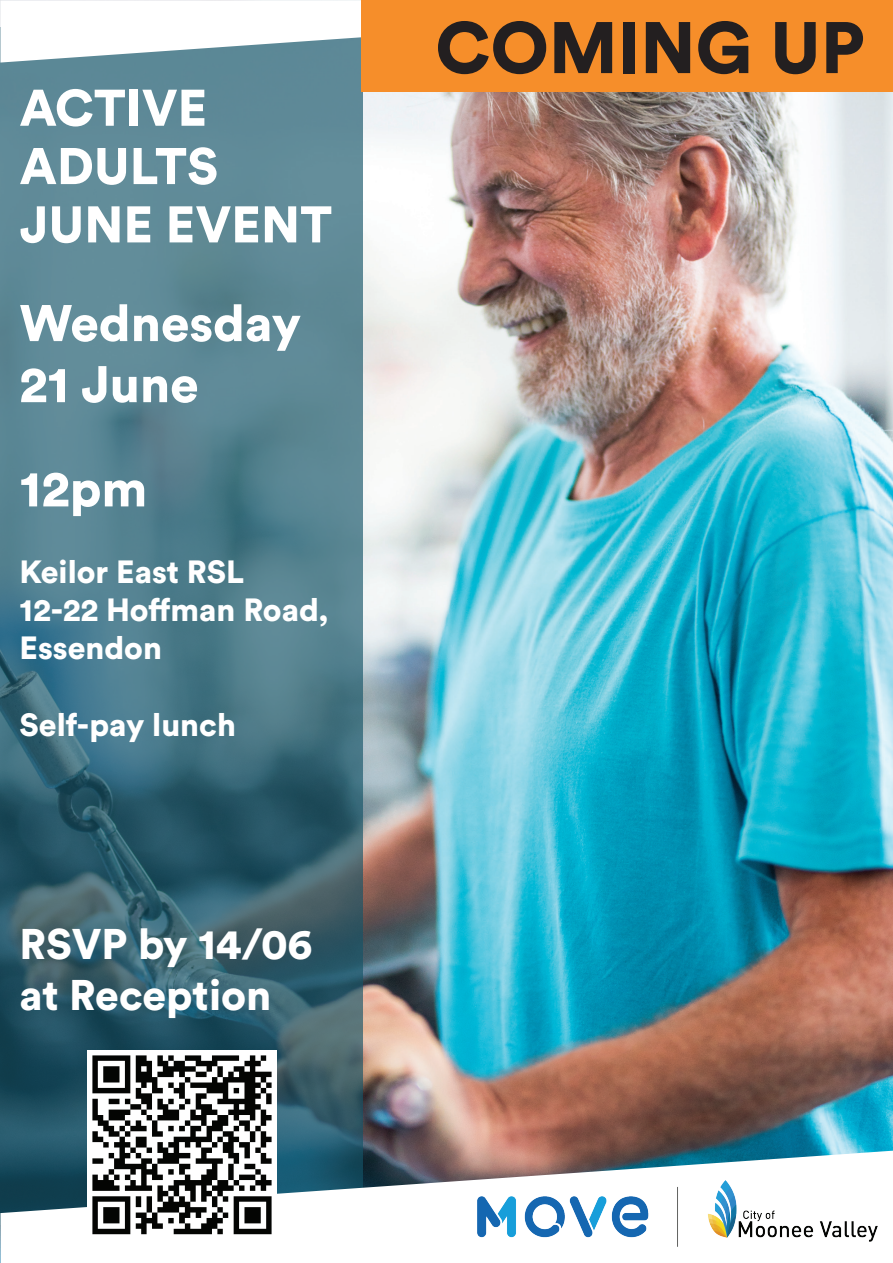
<style>
.page{position:relative;width:893px;height:1263px;background:#fff}
.page>*{position:absolute;margin:0;border:0;box-sizing:border-box;transform-origin:0 0}
.t1{font:900 72px "Circular Std";color:#231f20}
.t2{font:900 50.85px/58.3px "Circular Std";color:#fff}
.t3{font:900 42.45px/50.8px "Circular Std";color:#fff}
.t4{font:900 31.8px/38.1px "Circular Std";color:#fff}
</style>
<div class="page">
<img style="left:363px;top:91px;width:530px;height:1060px">
<svg style="left:0;top:63px;width:363px;height:1088px;background:#4a7684"></svg>
<svg style="left:0;top:1151px;width:888px;height:112px"></svg>
<svg style="left:0;top:1px;width:361px;height:62px"></svg>
<img style="left:87px;top:1050px;width:189px;height:189px">
<img style="left:477px;top:1181px;width:401px;height:65px">
<div style="left:361px;top:0;width:532px;height:91px;background:#f68e2a"></div>
<h2 class="t2" style="left:20px;top:78px;width:314px">ACTIVE<br>ADULTS<br>JUNE EVENT</h2>
<h2 class="t2" style="left:20px;top:291px;width:283px;line-height:61.1px">Wednesday<br>21 June</h2>
<h2 class="t2" style="left:20px;top:458px;width:129px">12pm</h2>
<p class="t4" style="left:20px;top:552px;width:311px">Keilor East RSL<br>12-22 Hoffman Road,<br>Essendon</p>
<p class="t4" style="left:20px;top:704px;width:218px">Self-pay lunch</p>
<h3 class="t3" style="left:20px;top:917px;width:294px">RSVP by 14/06 at Reception</h3>
<h1 class="t1" style="left:435px;top:0;width:431px">COMING UP</h1>
</div>
